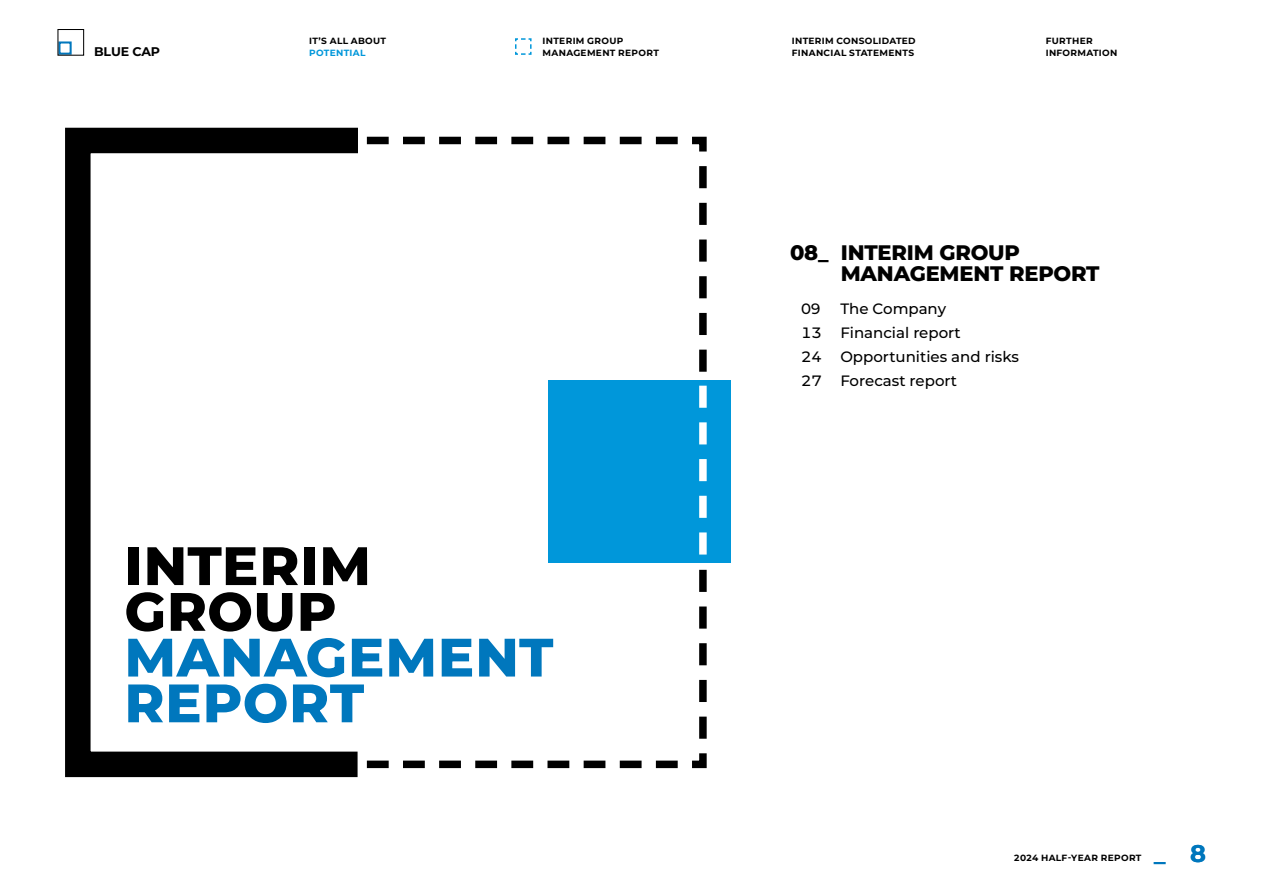
<style>
.page{position:relative;width:1263px;height:893px;background:#fff}
.page>*{position:absolute;margin:0;border:0;box-sizing:border-box;transform-origin:0 0}
.t1{font:800 54px/45.8px "Montserrat";letter-spacing:.015em;color:#0077bd}
.t2{font:800 54px/45.8px "Montserrat";letter-spacing:.015em;color:#000}
.t3{font:700 24px "Montserrat";color:#0077bd}
.t4{font:800 21px/21px "Montserrat";letter-spacing:-.01em;color:#000}
.t5{font:500 15px/24px "Montserrat";color:#000}
.t6{font:700 12.6px "Montserrat";letter-spacing:-.01em;color:#000}
.t7{font:700 9px/12px "Montserrat";letter-spacing:.035em;color:#000}
.t8{font:700 9px "Montserrat";letter-spacing:.03em;color:#0097da}
</style>
<div class="page">
<svg style="left:515px;top:38px;width:17px;height:17px"></svg>
<svg style="left:371px;top:136px;width:336px;height:633px"></svg>
<div style="left:65px;top:128px;width:306px;height:649px;border:26px solid #000"></div>
<div style="left:548px;top:380px;width:183px;height:183px;background:#0097da"></div>
<svg style="left:548px;top:166px;width:159px;height:580px"></svg>
<div style="left:58px;top:41px;width:14px;height:14px;border:2px solid #0077bd"></div>
<div style="left:57px;top:29px;width:27px;height:27px;border:1px solid #000"></div>
<h3 class="t6" style="left:94px;top:43px;width:67px">BLUE CAP</h3>
<p class="t7" style="left:309px;top:34px;width:78px">IT’S ALL ABOUT</p>
<p class="t8" style="left:309px;top:47px;width:58px">POTENTIAL</p>
<p class="t7" style="left:543px;top:34px;width:118px">INTERIM GROUP<br>MANAGEMENT REPORT</p>
<p class="t7" style="left:792px;top:34px;width:125px">INTERIM CONSOLIDATED<br>FINANCIAL STATEMENTS</p>
<p class="t7" style="left:1046px;top:34px;width:73px">FURTHER<br>INFORMATION</p>
<h1 class="t2" style="left:124px;top:542px;width:248px">INTERIM<br>GROUP</h1>
<h1 class="t1" style="left:124px;top:633px;width:430px">MANAGEMENT<br>REPORT</h1>
<h3 class="t4" style="left:841px;top:241px;width:260px;text-indent:-51px">08_ INTERIM GROUP<br>MANAGEMENT REPORT</h3>
<h3 class="t5" style="left:801px;top:296px;width:21px">09</h3>
<h3 class="t5" style="left:801px;top:296px;width:219px;text-indent:39px">The Company<br>13 Financial report<br>24 Opportunities and risks<br>27 Forecast report</h3>
<p class="t7" style="left:1014px;top:852px;width:129px">2024 HALF-YEAR REPORT</p>
<h2 class="t3" style="left:1154px;top:837px;width:14px">_</h2>
<h2 class="t3" style="left:1190px;top:837px;width:17px">8</h2>
</div>
